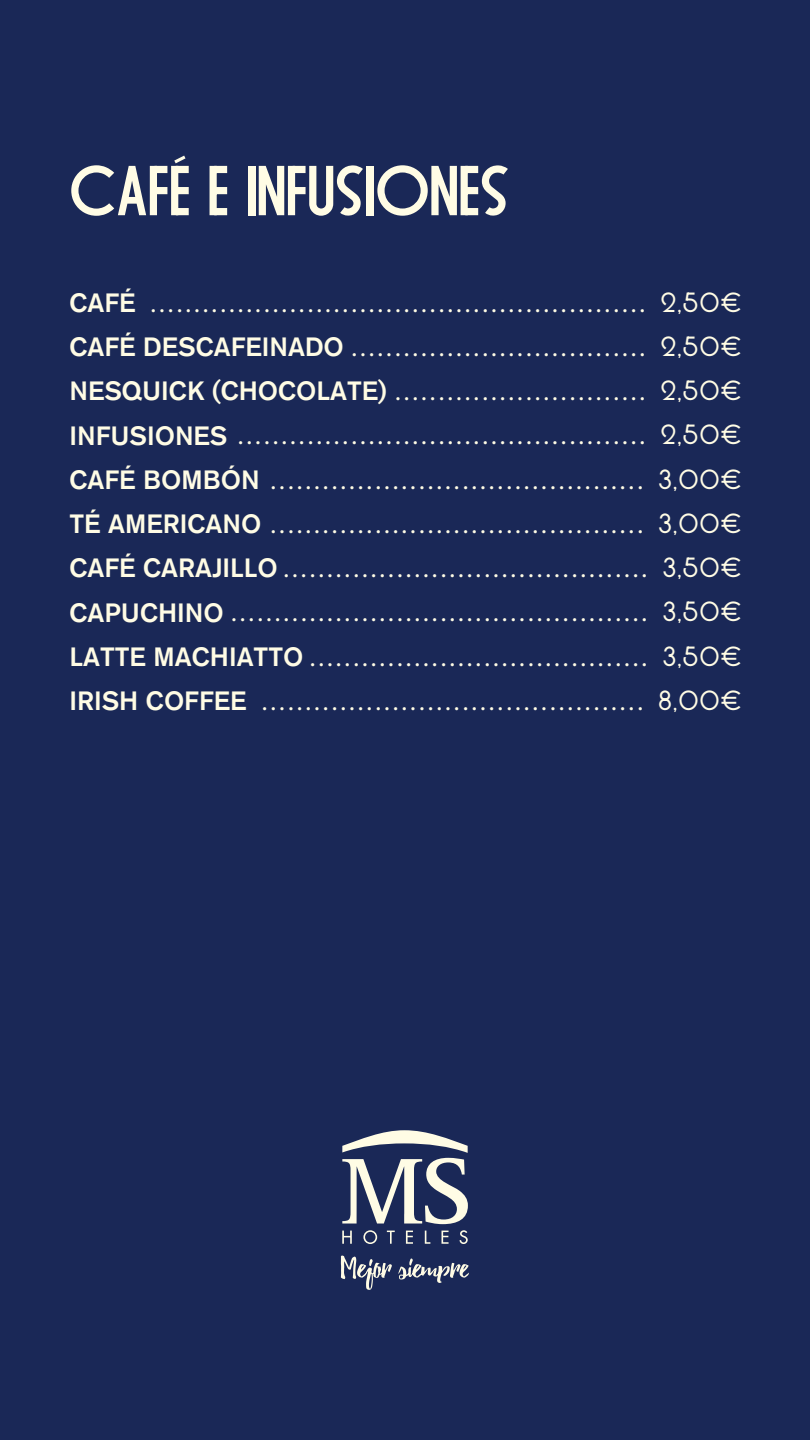
<style>
.page{position:relative;width:810px;height:1440px;background:#1a2857}
.page>*{position:absolute;margin:0;border:0;box-sizing:border-box;transform-origin:0 0}
.t1{font:70.5px "BD Orange VF";color:#fffce5}
.t2{font:35.1px/44.2px "BD Orange VF";color:#fffce5;text-align:right}
.t3{font:500 26.25px/44.2px "Akzidenz Grotesk BQ";color:#fffce5}
.s1{font-size:27.75px}
</style>
<div class="page">
<svg style="left:341px;top:1130px;width:128px;height:160px"></svg>
<h1 class="t1" style="left:69px;top:152px;width:442px">CAFÉ E INFUSIONES</h1>
<p class="t3" style="left:69px;top:280px;width:319px">CAFÉ<br>CAFÉ DESCAFEINADO<br>NESQUICK (CHOCOLATE)<br>INFUSIONES<br>CAFÉ BOMBÓN<br>TÉ AMERICANO<br>CAFÉ CARAJILLO<br>CAPUCHINO<br>LATTE MACHIATTO<br>IRISH COFFEE</p>
<p class="t2" style="left:151px;top:279px;width:592px">......................................................... <span class="s1">2,50€ </span>.................................. <span class="s1">2,50€ </span>............................. <span class="s1">2,50€ </span>............................................... <span class="s1">2,50€ </span>........................................... <span class="s1">3,00€ </span>........................................... <span class="s1">3,00€ </span>.......................................... <span class="s1">3,50€ </span>................................................ <span class="s1">3,50€ </span>....................................... <span class="s1">3,50€ </span>............................................ <span class="s1">8,00€</span></p>
</div>
